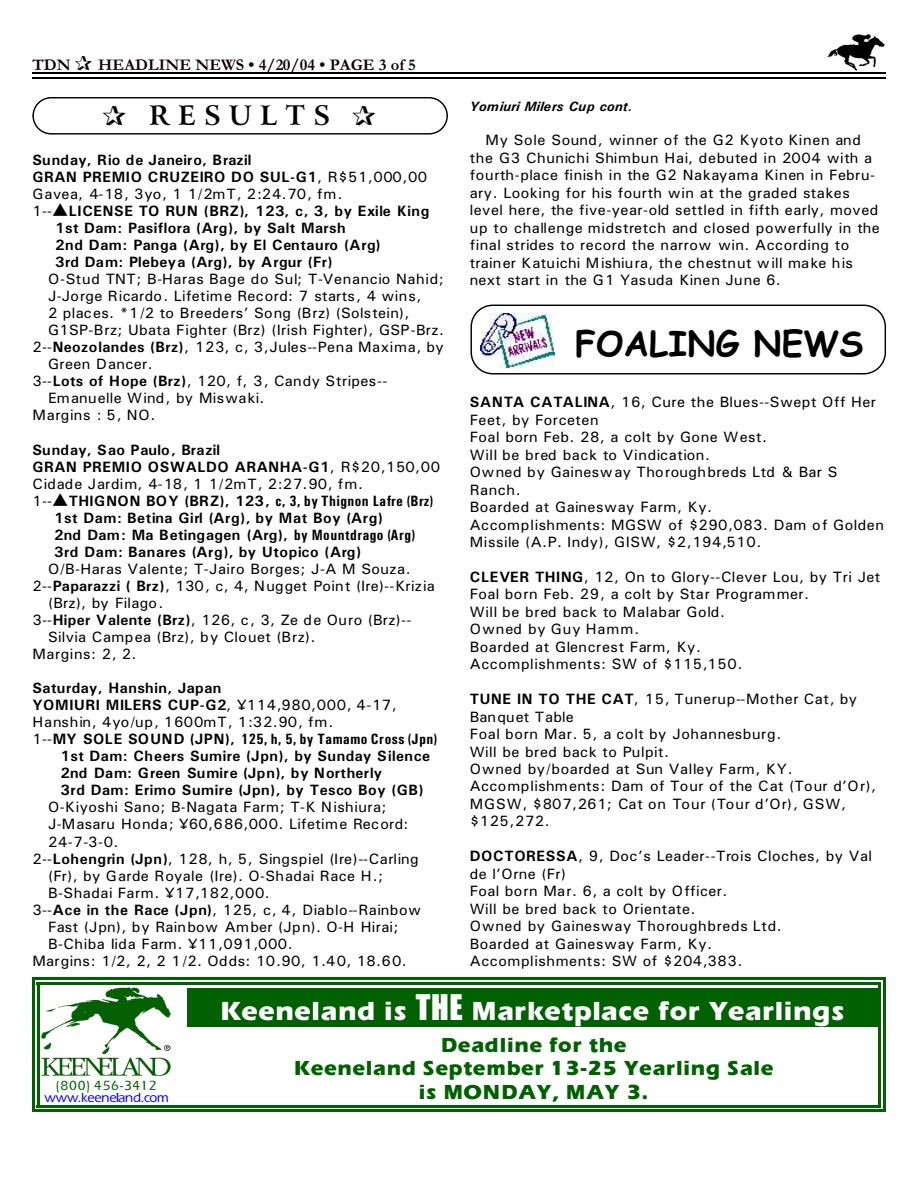
<style>
.page{position:relative;width:918px;height:1188px;background:#fff}
.page>*{position:absolute;margin:0;border:0;box-sizing:border-box;transform-origin:0 0}
.t1{font:700 34.5px "Comic Sans MS";letter-spacing:.005em;color:#000}
.t2{font:900 27px "Eraser";letter-spacing:.03em;color:#fff}
.t3{font:700 27px "Arrus BT";letter-spacing:.295em;color:#000}
.t4{font:900 21px/23.5px "Eraser";letter-spacing:.04em;color:#006100;text-align:center}
.t5{font:700 16.5px "Garamond";letter-spacing:.005em;color:#0f0000}
.t6{font:15px/17.4px "Univers";letter-spacing:.03em;color:#000}
.t7{font:700 15px/17px "Univers";letter-spacing:.035em;color:#000}
.t8{font:15px/17.1px "Univers";letter-spacing:.06em;color:#000}
.t9{font:700 15px "Univers Condensed";letter-spacing:.035em;color:#000}
.t10{font:15px "Univers";letter-spacing:.01em;color:#000}
.t11{font:700 15px "Univers";letter-spacing:.01em;color:#000}
.t12{font:15px "Univers";letter-spacing:.055em;color:#000}
.t13{font:italic 700 13.5px "Univers";letter-spacing:.015em;color:#000}
.t14{font:13.5px "Eraser";letter-spacing:-.015em;color:#00f}
.t15{font:13.5px "Eraser";letter-spacing:.04em;color:#006100}
.s1{color:#001400}
.s2{font-weight:400}
.s3{font-weight:700}
.s4{font-family:"Univers";font-weight:400}
.s5{font-family:"Univers"}
.s6{font-family:"Univers Condensed"}
.s7{font-family:"Billboard";font-weight:400;font-size:36px}
</style>
<div class="page">
<img style="left:826px;top:34px;width:59px;height:36px">
<hr style="left:32px;top:72px;width:853px;height:1px;background:#000">
<hr style="left:32px;top:77px;width:853px;height:2px;background:#000">
<img style="left:42px;top:987px;width:129px;height:89px">
<div style="left:187px;top:988px;width:691px;height:39px;background:#006100"></div>
<hr style="left:37px;top:982px;width:2px;height:126px;background:#006100">
<hr style="left:878px;top:982px;width:3px;height:126px;background:#006100">
<hr style="left:37px;top:982px;width:844px;height:2px;background:#006100">
<hr style="left:37px;top:1105px;width:844px;height:3px;background:#006100">
<hr style="left:32px;top:977px;width:3px;height:135px;background:#006100">
<hr style="left:883px;top:977px;width:2px;height:135px;background:#006100">
<hr style="left:32px;top:977px;width:853px;height:3px;background:#006100">
<hr style="left:32px;top:1110px;width:853px;height:2px;background:#006100">
<div style="left:32px;top:97px;width:416px;height:38px;border:1px solid #000;border-radius:18px"></div>
<img style="left:481px;top:313px;width:73px;height:54px">
<div style="left:471px;top:305px;width:415px;height:69px;border:1px solid #000;border-radius:22px"></div>
<p class="t5" style="left:32px;top:59px;width:40px">TDN</p>
<p class="t5" style="left:98px;top:59px;width:319px">HEADLINE NEWS • 4/20/04 • PAGE 3 of <span class="s1">5</span></p>
<h2 class="t3" style="left:149px;top:105px;width:183px">RESULTS</h2>
<p class="t11" style="left:32px;top:154px;width:221px">Sunday, Rio de Janeiro, Brazil</p>
<p class="t7" style="left:32px;top:169px;width:396px">GRAN PREMIO CRUZEIRO DO SUL-G1<span class="s2">, R$51,000,00</span></p>
<p class="t8" style="left:32px;top:186px;width:312px">Gavea, 4-18, 3yo, 1 1/2mT, 2:24.70, fm.</p>
<p class="t7" style="left:32px;top:204px;width:398px"><span class="s2">1--</span>▲LICENSE TO RUN (BRZ), 123, c, 3, by Exile King</p>
<p class="t7" style="left:55px;top:220px;width:292px">1st Dam: Pasiflora (Arg), by Salt Marsh</p>
<p class="t7" style="left:55px;top:237px;width:327px">2nd Dam: Panga (Arg), by El Centauro (Arg)</p>
<p class="t7" style="left:55px;top:254px;width:279px">3rd Dam: Plebeya (Arg), by Argur (Fr)</p>
<p class="t6" style="left:48px;top:271px;width:397px">O-Stud TNT; B-Haras Bage do Sul; T-Venancio Nahid;</p>
<p class="t6" style="left:48px;top:288px;width:375px">J-Jorge Ricardo. Lifetime Record: 7 starts, 4 wins,</p>
<p class="t6" style="left:48px;top:305px;width:363px">2 places. *1/2 to Breeders’ Song (Brz) (Solstein),</p>
<p class="t6" style="left:48px;top:322px;width:397px">G1SP-Brz; Ubata Fighter (Brz) (Irish Fighter), GSP-Brz.</p>
<p class="t6" style="left:32px;top:340px;width:413px">2--<span class="s3">Neozolandes (Brz)</span>, 123, c, 3,Jules--Pena Maxima, by</p>
<p class="t6" style="left:48px;top:357px;width:106px">Green Dancer.</p>
<p class="t6" style="left:32px;top:374px;width:357px">3--<span class="s3">Lots of Hope (Brz)</span>, 120, f, 3, Candy Stripes--</p>
<p class="t10" style="left:48px;top:393px;width:218px">Emanuelle Wind, by Miswaki.</p>
<p class="t12" style="left:32px;top:410px;width:125px">Margins : 5, NO.</p>
<p class="t7" style="left:32px;top:442px;width:409px">Sunday, Sao Paulo, Brazil<br>GRAN PREMIO OSWALDO ARANHA-G1<span class="s2">, R$20,150,00<br>Cidade Jardim, 4-18, 1 1/2mT, 2:27.90, fm.</span></p>
<p class="t9" style="left:32px;top:495px;width:402px"><span class="s4">1--</span>▲<span class="s5">THIGNON BOY (BRZ), 123,</span> c, 3, by Thignon Lafre (Brz)</p>
<p class="t7" style="left:54px;top:510px;width:363px">1st Dam: Betina Girl (Arg), by Mat Boy (Arg)<br>2nd Dam: Ma Betingagen (Arg), <span class="s6">by Mountdrago (Arg)<br></span>3rd Dam: Banares (Arg), by Utopico (Arg)</p>
<p class="t6" style="left:48px;top:561px;width:364px">O/B-Haras Valente; T-Jairo Borges; J-A M Souza.</p>
<p class="t10" style="left:32px;top:580px;width:404px">2--<span class="s3">Paparazzi ( Brz)</span>, 130, c, 4, Nugget Point (Ire)--Krizia</p>
<p class="t6" style="left:48px;top:595px;width:117px">(Brz), by Filago.</p>
<p class="t6" style="left:32px;top:612px;width:380px">3--<span class="s3">Hiper Valente (Brz)</span>, 126, c, 3, Ze de Ouro (Brz)--</p>
<p class="t6" style="left:48px;top:630px;width:269px">Silvia Campea (Brz), by Clouet (Brz).</p>
<p class="t6" style="left:32px;top:647px;width:106px">Margins: 2, 2.</p>
<p class="t8" style="left:32px;top:681px;width:366px"><span class="s3">Saturday, Hanshin, Japan<br>YOMIURI MILERS CUP-G2</span>, ¥114,980,000, 4-17,<br>Hanshin, 4yo/up, 1600mT, 1:32.90, fm.</p>
<p class="t9" style="left:32px;top:734px;width:406px"><span class="s4">1--</span><span class="s5">MY SOLE SOUND (JPN),</span> 125, h, 5, by Tamamo Cross (Jpn)</p>
<p class="t7" style="left:61px;top:749px;width:371px">1st Dam: Cheers Sumire (Jpn), by Sunday Silence<br>2nd Dam: Green Sumire (Jpn), by Northerly<br>3rd Dam: Erimo Sumire (Jpn), by Tesco Boy (GB)</p>
<p class="t6" style="left:48px;top:800px;width:340px">O-Kiyoshi Sano; B-Nagata Farm; T-K Nishiura;</p>
<p class="t6" style="left:48px;top:817px;width:362px">J-Masaru Honda; ¥60,686,000. Lifetime Record:</p>
<p class="t6" style="left:48px;top:834px;width:72px">24-7-3-0.</p>
<p class="t6" style="left:32px;top:851px;width:388px">2--<span class="s3">Lohengrin (Jpn)</span>, 128, h, 5, Singspiel (Ire)--Carling</p>
<p class="t6" style="left:48px;top:868px;width:336px">(Fr), by Garde Royale (Ire). O-Shadai Race H.;</p>
<p class="t6" style="left:48px;top:885px;width:223px">B-Shadai Farm. ¥17,182,000.</p>
<p class="t6" style="left:32px;top:902px;width:390px">3--<span class="s3">Ace in the Race (Jpn)</span>, 125, c, 4, Diablo--Rainbow</p>
<p class="t6" style="left:48px;top:920px;width:352px">Fast (Jpn), by Rainbow Amber (Jpn). O-H Hirai;</p>
<p class="t6" style="left:48px;top:937px;width:246px">B-Chiba Iida Farm. ¥11,091,000.</p>
<p class="t6" style="left:32px;top:954px;width:376px">Margins: 1/2, 2, 2 1/2. Odds: 10.90, 1.40, 18.60.</p>
<p class="t13" style="left:470px;top:101px;width:165px">Yomiuri Milers Cup cont.</p>
<p class="t6" style="left:470px;top:133px;width:412px;text-indent:16px">My Sole Sound, winner of the G2 Kyoto Kinen and the G3 Chunichi Shimbun Hai, debuted in 2004 with a fourth-place finish in the G2 Nakayama Kinen in Febru&shy;ary. Looking for his fourth win at the graded stakes level here, the five-year-old settled in fifth early, moved up to challenge midstretch and closed powerfully in the final strides to record the narrow win. According to trainer Katuichi Mishiura, the chestnut will make his next start in the G1 Yasuda Kinen June 6.</p>
<h1 class="t1" style="left:575px;top:329px;width:290px">FOALING NEWS</h1>
<p class="t6" style="left:470px;top:395px;width:416px"><span class="s3">SANTA CATALINA</span>, 16, Cure the Blues--Swept Off Her Feet, by Forceten<br>Foal born Feb. 28, a colt by Gone West.<br>Will be bred back to Vindication.<br>Owned by Gainesway Thoroughbreds Ltd &amp; Bar S Ranch.<br>Boarded at Gainesway Farm, Ky.<br>Accomplishments: MGSW of $290,083. Dam of Golden Missile (A.P. Indy), GISW, $2,194,510.</p>
<p class="t6" style="left:470px;top:569px;width:412px"><span class="s3">CLEVER THING</span>, 12, On to Glory--Clever Lou, by Tri Jet Foal born Feb. 29, a colt by Star Programmer.<br>Will be bred back to Malabar Gold.<br>Owned by Guy Hamm.<br>Boarded at Glencrest Farm, Ky.<br>Accomplishments: SW of $115,150.</p>
<p class="t6" style="left:470px;top:692px;width:408px"><span class="s3">TUNE IN TO THE CAT</span>, 15, Tunerup--Mother Cat, by Banquet Table<br>Foal born Mar. 5, a colt by Johannesburg.<br>Will be bred back to Pulpit.<br>Owned by/boarded at Sun Valley Farm, KY.<br>Accomplishments: Dam of Tour of the Cat (Tour d’Or), MGSW, $807,261; Cat on Tour (Tour d’Or), GSW, $125,272.</p>
<p class="t6" style="left:470px;top:849px;width:404px"><span class="s3">DOCTORESSA</span>, 9, Doc’s Leader--Trois Cloches, by Val de l’Orne (Fr)<br>Foal born Mar. 6, a colt by Officer.<br>Will be bred back to Orientate.<br>Owned by Gainesway Thoroughbreds Ltd.<br>Boarded at Gainesway Farm, Ky.<br>Accomplishments: SW of $204,383.</p>
<p class="t15" style="left:56px;top:1081px;width:102px">(800) 456-3412</p>
<p class="t14" style="left:45px;top:1092px;width:126px">www.keeneland.com</p>
<h2 class="t2" style="left:220px;top:1001px;width:626px">Keeneland is <span class="s7">THE</span> Marketplace for Yearlings</h2>
<h3 class="t4" style="left:294px;top:1035px;width:481px">Deadline for the<br>Keeneland September 13-25 Yearling Sale is MONDAY, MAY 3.</h3>
</div>
